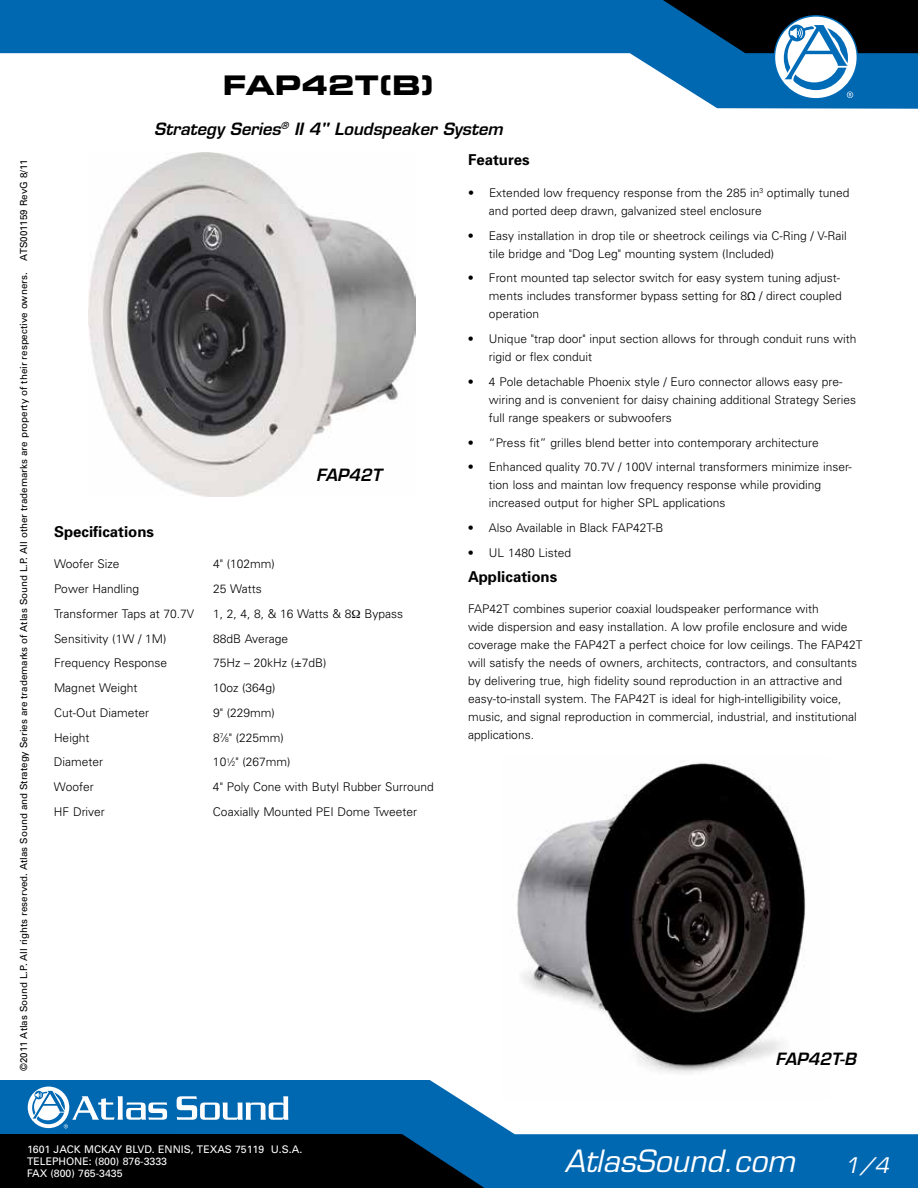
<style>
.page{position:relative;width:918px;height:1188px;background:#fff}
.page>*{position:absolute;margin:0;border:0;box-sizing:border-box;transform-origin:0 0}
.t1{font:italic 30px "Eurostile LT Std";color:#fff}
.t2{font:27px "Eurostile LT Std Bold Ex 2";color:#000}
.t3{font:italic 21px "Eurostile LT Std";color:#fff}
.t4{font:italic 600 16.5px "Eurostile LT Std";color:#000}
.t5{font:700 15px "Univers";color:#000}
.t6{font:300 12px/18px "Univers";color:#000}
.t7{font:10.5px/12px "Univers";color:#fff}
.t8{font:9.75px "Univers";color:#000}
.s1{font-size:6.6px}
.s2{font-family:"Myriad Pro";font-weight:400}
</style>
<div class="page">
<svg style="left:0;top:1080px;width:918px;height:108px;fill:#0067b1"></svg>
<svg style="left:0;top:1134px;width:505px;height:54px;background:#000c15"></svg>
<svg style="left:177px;top:1096px;width:111px;height:24px"></svg>
<svg style="left:27px;top:1086px;width:43px;height:43px"></svg>
<div style="left:28px;top:1087px;width:41px;height:41px;background:#fff;border-radius:50%"></div>
<svg style="left:31px;top:1089px;width:136px;height:39px"></svg>
<svg style="left:0;top:0;width:918px;height:109px"></svg>
<svg style="left:642px;top:0;width:276px;height:98px"></svg>
<img style="left:89px;top:153px;width:326px;height:344px">
<img style="left:503px;top:761px;width:326px;height:339px">
<h2 class="t2" style="left:223px;top:66px;width:213px">FAP42T(B)</h2>
<p class="t8" style="left:18px;top:1071px;width:913px;rotate:-90deg">©2011 Atlas Sound L.P. All rights reserved. Atlas Sound and Strategy Series are trademarks of Atlas Sound L.P. All other trademarks are property of their respective owners. ATS001159 RevG 8/11</p>
<h3 class="t4" style="left:154px;top:119px;width:350px">Strategy Series<sup>®</sup> II 4" Loudspeaker System</h3>
<h3 class="t4" style="left:316px;top:465px;width:67px">FAP42T</h3>
<p class="t5" style="left:54px;top:522px;width:102px">Specifications</p>
<p class="t6" style="left:54px;top:555px;width:67px">Woofer Size</p>
<p class="t6" style="left:213px;top:555px;width:63px">4" (102mm)</p>
<p class="t6" style="left:54px;top:580px;width:87px">Power Handling</p>
<p class="t6" style="left:213px;top:580px;width:50px">25 Watts</p>
<p class="t6" style="left:54px;top:604px;width:142px">Transformer Taps at 70.7V</p>
<p class="t6" style="left:213px;top:604px;width:192px">1, 2, 4, 8, &amp; 16 Watts &amp; 8 Bypass</p>
<p class="t6" style="left:54px;top:629px;width:114px">Sensitivity (1W / 1M)</p>
<p class="t6" style="left:213px;top:629px;width:77px">88dB Average</p>
<p class="t6" style="left:54px;top:654px;width:115px">Frequency Response</p>
<p class="t6" style="left:213px;top:654px;width:115px">75Hz – 20kHz (±7dB)</p>
<p class="t6" style="left:54px;top:679px;width:85px">Magnet Weight</p>
<p class="t6" style="left:213px;top:679px;width:64px">10oz (364g)</p>
<p class="t6" style="left:54px;top:703px;width:97px">Cut-Out Diameter</p>
<p class="t6" style="left:213px;top:703px;width:63px">9" (229mm)</p>
<p class="t6" style="left:54px;top:728px;width:37px">Height</p>
<p class="t6" style="left:213px;top:728px;width:72px">8<sup>7</sup>⁄<span class="s1">8</span>" (225mm)</p>
<p class="t6" style="left:54px;top:753px;width:51px">Diameter</p>
<p class="t6" style="left:213px;top:753px;width:79px">10<sup>1</sup>⁄<span class="s1">2</span>" (267mm)</p>
<p class="t6" style="left:54px;top:778px;width:41px">Woofer</p>
<p class="t6" style="left:213px;top:778px;width:222px">4" Poly Cone with Butyl Rubber Surround</p>
<p class="t6" style="left:54px;top:802px;width:52px">HF Driver</p>
<p class="t6" style="left:213px;top:802px;width:206px">Coaxially Mounted PEI Dome Tweeter</p>
<p class="t5" style="left:468px;top:150px;width:63px">Features</p>
<p class="t6" style="left:489px;top:183px;width:362px;text-indent:-21px">• Extended low frequency response from the 285 in<sup>3</sup> optimally tuned and ported deep drawn, galvanized steel enclosure</p>
<p class="t6" style="left:489px;top:226px;width:359px;text-indent:-21px">• Easy installation in drop tile or sheetrock ceilings via C-Ring / V-Rail tile bridge and "Dog Leg" mounting system (Included)</p>
<p class="t6" style="left:489px;top:269px;width:354px;text-indent:-21px">• Front mounted tap selector switch for easy system tuning adjust&shy;ments includes transformer bypass setting for 8<span class="s2">Ω</span> / direct coupled operation</p>
<p class="t6" style="left:489px;top:329px;width:369px;text-indent:-21px">• Unique "trap door" input section allows for through conduit runs with rigid or flex conduit</p>
<p class="t6" style="left:489px;top:372px;width:369px;text-indent:-21px">• 4 Pole detachable Phoenix style / Euro connector allows easy pre&shy;wiring and is convenient for daisy chaining additional Strategy Series full range speakers or subwoofers</p>
<p class="t6" style="left:468px;top:433px;width:352px">• “Press fit” grilles blend better into contemporary architecture</p>
<p class="t6" style="left:489px;top:458px;width:364px;text-indent:-21px">• Enhanced quality 70.7V / 100V internal transformers minimize inser&shy;tion loss and maintan low frequency response while providing increased output for higher SPL applications</p>
<p class="t6" style="left:468px;top:518px;width:197px">• Also Available in Black FAP42T-B</p>
<p class="t6" style="left:468px;top:543px;width:105px">• UL 1480 Listed</p>
<p class="t5" style="left:468px;top:567px;width:91px">Applications</p>
<p class="t6" style="left:468px;top:599px;width:396px">FAP42T combines superior coaxial loudspeaker performance with<br>wide dispersion and easy installation. A low profile enclosure and wide coverage make the FAP42T a perfect choice for low ceilings. The FAP42T will satisfy the needs of owners, architects, contractors, and consultants by delivering true, high fidelity sound reproduction in an attractive and easy-to-install system. The FAP42T is ideal for high-intelligibility voice, music, and signal reproduction in commercial, industrial, and institutional applications.</p>
<h3 class="t4" style="left:776px;top:1048px;width:82px">FAP42T-B</h3>
<p class="t7" style="left:27px;top:1143px;width:277px">1601 JACK MCKAY BLVD. ENNIS, TEXAS 75119 U.S.A.<br>TELEPHONE: (800) 876-3333<br>FAX (800) 765-3435</p>
<h1 class="t1" style="left:564px;top:1143px;width:232px">AtlasSound.com</h1>
<h3 class="t3" style="left:845px;top:1153px;width:46px">1/4</h3>
</div>
